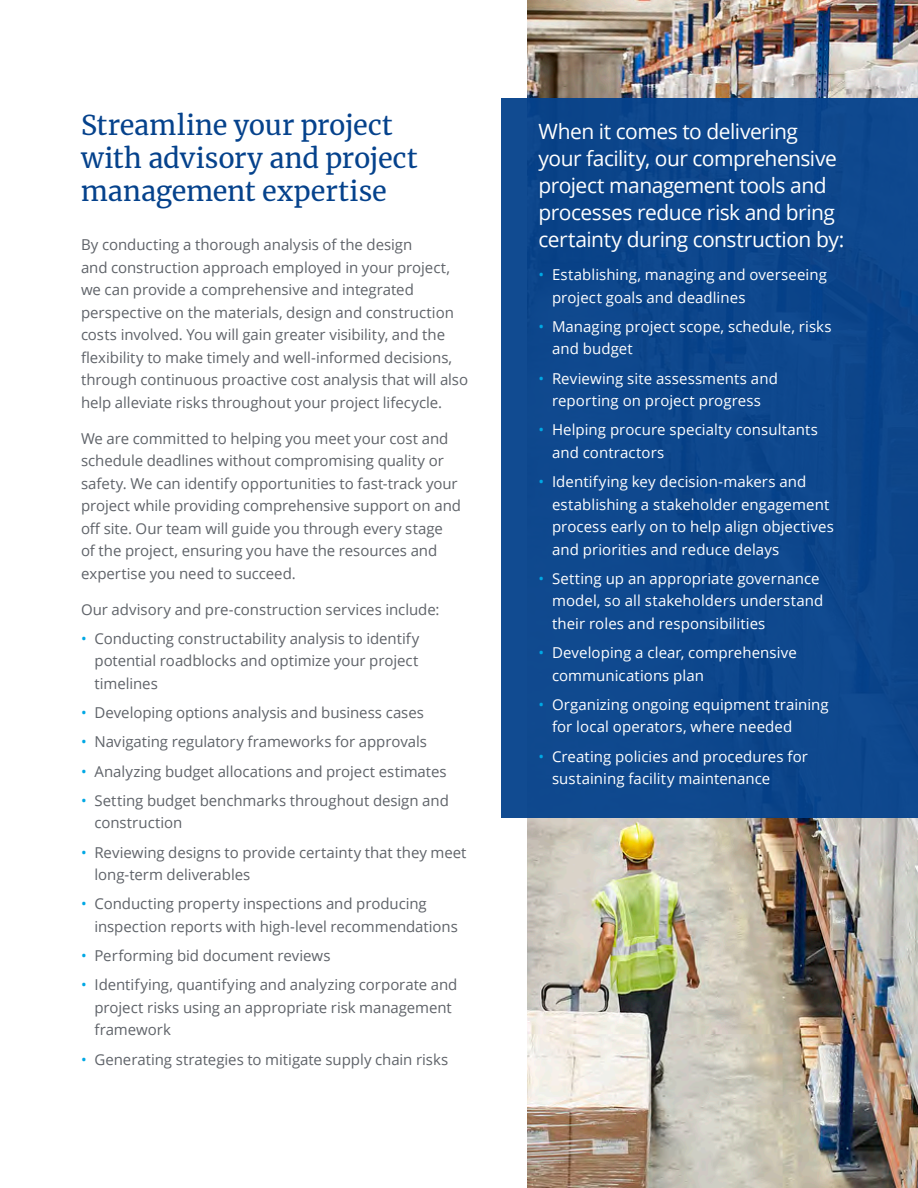
<style>
.page{position:relative;width:918px;height:1188px;background:#fff}
.page>*{position:absolute;margin:0;border:0;box-sizing:border-box;transform-origin:0 0}
.t1{font:27px/33px "Merriweather";letter-spacing:-.005em;color:#05428c}
.t2{font:21px/27px "Open Sans";letter-spacing:-.025em;color:#fff}
.BODY{font:15px/22.5px "Open Sans";letter-spacing:-.005em;color:#5f6369}
.t3{font:15px/22.5px "Open Sans";letter-spacing:.005em;color:#fff}
.s1{color:#00a8e4}
</style>
<div class="page">
<img style="left:527px;top:0;width:391px;height:1188px">
<div style="left:501px;top:98px;width:417px;height:720px;background:#0e488e"></div>
<h1 class="t1" style="left:81px;top:107px;width:338px">Streamline your project with advisory and project management expertise</h1>
<p class="BODY" style="left:81px;top:233px;width:389px">By conducting a thorough analysis of the design<br>and construction approach employed in your project, we can provide a comprehensive and integrated perspective on the materials, design and construction costs involved. You will gain greater visibility, and the flexibility to make timely and well-informed decisions, through continuous proactive cost analysis that will also help alleviate risks throughout your project lifecycle.</p>
<p class="BODY" style="left:81px;top:426px;width:382px">We are committed to helping you meet your cost and schedule deadlines without compromising quality or safety. We can identify opportunities to fast-track your project while providing comprehensive support on and off site. Our team will guide you through every stage<br>of the project, ensuring you have the resources and expertise you need to succeed.</p>
<p class="BODY" style="left:81px;top:597px;width:360px">Our advisory and pre-construction services include:</p>
<p class="BODY" style="left:94px;top:627px;width:326px;text-align:justify;text-indent:-14px"><span class="s1">•</span> Conducting constructability analysis to identify potential roadblocks and optimize your project timelines</p>
<p class="BODY" style="left:81px;top:701px;width:345px"><span class="s1">•</span> Developing options analysis and business cases</p>
<p class="BODY" style="left:81px;top:730px;width:348px"><span class="s1">•</span> Navigating regulatory frameworks for approvals</p>
<p class="BODY" style="left:81px;top:759px;width:367px"><span class="s1">•</span> Analyzing budget allocations and project estimates</p>
<p class="BODY" style="left:94px;top:789px;width:356px;text-indent:-14px"><span class="s1">•</span> Setting budget benchmarks throughout design and construction</p>
<p class="BODY" style="left:94px;top:840px;width:374px;text-indent:-14px"><span class="s1">•</span> Reviewing designs to provide certainty that they meet long-term deliverables</p>
<p class="BODY" style="left:94px;top:892px;width:365px;text-indent:-14px"><span class="s1">•</span> Conducting property inspections and producing inspection reports with high-level recommendations</p>
<p class="BODY" style="left:81px;top:944px;width:251px"><span class="s1">•</span> Performing bid document reviews</p>
<p class="BODY" style="left:94px;top:973px;width:365px;text-indent:-14px"><span class="s1">•</span> Identifying, quantifying and analyzing corporate and project risks using an appropriate risk management framework</p>
<p class="BODY" style="left:81px;top:1047px;width:369px"><span class="s1">•</span> Generating strategies to mitigate supply chain risks</p>
<p class="t2" style="left:538px;top:118px;width:308px">When it comes to delivering your facility, our comprehensive project management tools and processes reduce risk and bring certainty during construction by:</p>
<p class="t3" style="left:552px;top:263px;width:276px;text-indent:-14px"><span class="s1">•</span> Establishing, managing and overseeing project goals and deadlines</p>
<p class="t3" style="left:552px;top:315px;width:281px;text-indent:-14px"><span class="s1">•</span> Managing project scope, schedule, risks and budget</p>
<p class="t3" style="left:538px;top:367px;width:241px;text-align:center"><span class="s1">•</span> Reviewing site assessments and reporting on project progress</p>
<p class="t3" style="left:552px;top:418px;width:267px;text-indent:-14px"><span class="s1">•</span> Helping procure specialty consultants and contractors</p>
<p class="t3" style="left:552px;top:470px;width:283px;text-indent:-14px"><span class="s1">•</span> Identifying key decision-makers and establishing a stakeholder engagement process early on to help align objectives and priorities and reduce delays</p>
<p class="t3" style="left:552px;top:567px;width:273px;text-indent:-14px"><span class="s1">•</span> Setting up an appropriate governance model, so all stakeholders understand their roles and responsibilities</p>
<p class="t3" style="left:552px;top:641px;width:246px;text-indent:-14px"><span class="s1">•</span> Developing a clear, comprehensive communications plan</p>
<p class="t3" style="left:552px;top:693px;width:278px;text-indent:-14px"><span class="s1">•</span> Organizing ongoing equipment training for local operators, where needed</p>
<p class="t3" style="left:552px;top:745px;width:257px;text-indent:-14px"><span class="s1">•</span> Creating policies and procedures for sustaining facility maintenance</p>
</div>
